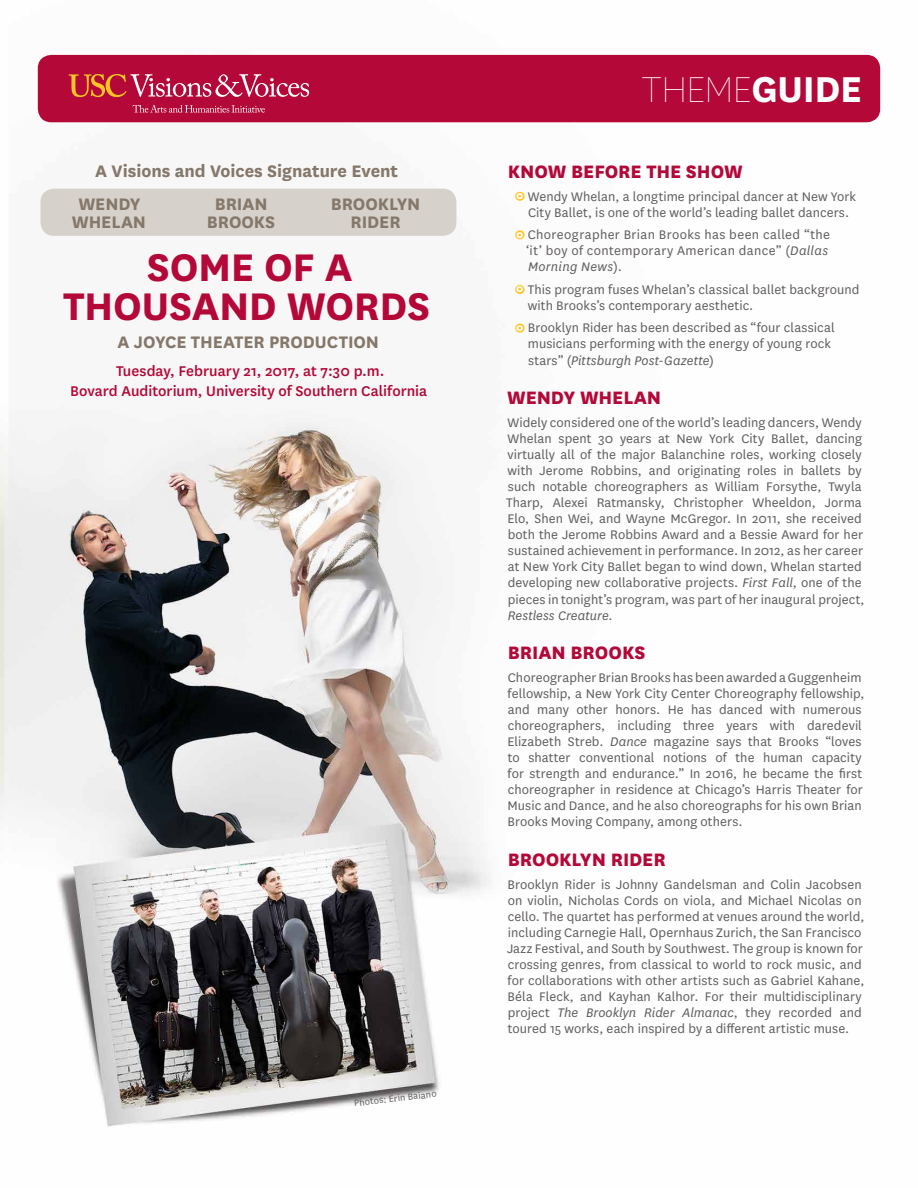
<style>
.page{position:relative;width:918px;height:1188px;background:#fff}
.page>*{position:absolute;margin:0;border:0;box-sizing:border-box;transform-origin:0 0}
.t1{font:700 45px/39px "National";letter-spacing:-.01em;color:#b30838;text-align:center}
.t2{font:100 42px "National";letter-spacing:-.02em;color:#fff}
.t3{font:800 21px "National";letter-spacing:-.005em;color:#b30838}
.t4{font:700 19.5px/18px "National";letter-spacing:-.005em;color:#85786a;text-align:center}
.t5{font:500 16.5px/19.5px "National";color:#b30838;text-align:center}
.t6{font:14.55px/16px "National";letter-spacing:.005em;color:#5f5c5c}
.t7{font:14.55px/16px "National";letter-spacing:.025em;color:#5f5c5c}
.t8{font:10.5px "National";color:#5f5c5c}
.s1{font-weight:700}
.s2{font-family:"Neutraface Text";font-weight:700;font-size:13.5px;color:#fff}
.s3{font-style:italic}
</style>
<div class="page">
<img style="left:0;top:54px;width:881px;height:1073px">
<div style="left:40px;top:189px;width:416px;height:47px;background:#d6d1cb;border-radius:14px"></div>
<div style="left:38px;top:55px;width:842px;height:67px;background:#b30838;border-radius:14px"></div>
<svg style="left:69px;top:74px;width:240px;height:23px"></svg>
<svg style="left:133px;top:105px;width:132px;height:8px"></svg>
<svg style="left:514px;top:190px;width:12px;height:12px"></svg>
<svg style="left:514px;top:229px;width:12px;height:12px"></svg>
<svg style="left:514px;top:283px;width:12px;height:12px"></svg>
<svg style="left:514px;top:322px;width:12px;height:12px"></svg>
<h3 class="t4" style="left:78px;top:153px;width:321px;line-height:33.3px;text-align:left;text-indent:17px">A Visions and Voices Signature Event<br>WENDY</h3>
<h3 class="t4" style="left:72px;top:212px;width:76px">WHELAN</h3>
<h3 class="t4" style="left:207px;top:194px;width:70px">BRIAN<br>BROOKS</h3>
<h3 class="t4" style="left:331px;top:194px;width:91px">BROOKLYN<br>RIDER</h3>
<h1 class="t1" style="left:63px;top:244px;width:369px">SOME OF A<br>THOUSAND WORDS</h1>
<h3 class="t4" style="left:118px;top:331px;width:263px">A JOYCE THEATER PRODUCTION</h3>
<p class="t5" style="left:70px;top:361px;width:359px">Tuesday, February 21, 2017, at 7:30 p.m.<br>Bovard Auditorium, University of Southern California</p>
<p class="t8" style="left:353px;top:1096px;width:84px;rotate:-6deg">Photos: Erin Baiano</p>
<h2 class="t2" style="left:641px;top:64px;width:222px">THEME<span class="s1">GUIDE</span></h2>
<h3 class="t3" style="left:508px;top:157px;width:237px">KNOW BEFORE THE SHOW</h3>
<p class="t6" style="left:516px;top:188px;width:341px;text-align:center"><span class="s2">o</span> Wendy Whelan, a longtime principal dancer at New York<br>City Ballet, is one of the world’s leading ballet dancers.</p>
<p class="t7" style="left:526px;top:226px;width:306px;text-indent:-10px"><span class="s2">o</span> Choreographer Brian Brooks has been called “the ‘it’ boy of contemporary American dance” (<span class="s3">Dallas<br>Morning News</span>).</p>
<p class="t6" style="left:528px;top:281px;width:333px;text-indent:-12px"><span class="s2">o</span> This program fuses Whelan’s classical ballet background with Brooks’s contemporary aesthetic.</p>
<p class="t6" style="left:528px;top:319px;width:308px;text-indent:-12px"><span class="s2">o</span> Brooklyn Rider has been described as “four classical musicians performing with the energy of young rock stars” (<span class="s3">Pittsburgh Post-Gazette</span>)</p>
<h3 class="t3" style="left:507px;top:383px;width:156px">WENDY WHELAN</h3>
<p class="t6" style="left:506px;top:414px;width:360px">Widely considered one of the world’s leading dancers, Wendy Whelan spent 30 years at New York City Ballet, dancing virtually all of the major Balanchine roles, working closely with Jerome Robbins, and originating roles in ballets by such notable choreographers as William Forsythe, Twyla Tharp, Alexei Ratmansky, Christopher Wheeldon, Jorma Elo, Shen Wei, and Wayne McGregor. In 2011, she received both the Jerome Robbins Award and a Bessie Award for her sustained achievement in performance. In 2012, as her career at New York City Ballet began to wind down, Whelan started developing new collaborative projects. <span class="s3">First Fall</span>, one of the pieces in tonight’s program, was part of her inaugural project, <span class="s3">Restless Creature</span>.</p>
<h3 class="t3" style="left:508px;top:638px;width:139px">BRIAN BROOKS</h3>
<p class="t6" style="left:508px;top:669px;width:359px">Choreographer Brian Brooks has been awarded a Guggenheim fellowship, a New York City Center Choreography fellowship, and many other honors. He has danced with numerous choreographers, including three years with daredevil Elizabeth Streb. <span class="s3">Dance</span> magazine says that Brooks “loves to shatter conventional notions of the human capacity for strength and endurance.” In 2016, he became the first choreographer in residence at Chicago’s Harris Theater for Music and Dance, and he also choreographs for his own Brian Brooks Moving Company, among others.</p>
<h3 class="t3" style="left:508px;top:845px;width:160px">BROOKLYN RIDER</h3>
<p class="t6" style="left:507px;top:876px;width:359px">Brooklyn Rider is Johnny Gandelsman and Colin Jacobsen on violin, Nicholas Cords on viola, and Michael Nicolas on cello. The quartet has performed at venues around the world, including Carnegie Hall, Opernhaus Zurich, the San Francisco Jazz Festival, and South by Southwest. The group is known for crossing genres, from classical to world to rock music, and for collaborations with other artists such as Gabriel Kahane, Béla Fleck, and Kayhan Kalhor. For their multidisciplinary project <span class="s3">The Brooklyn Rider Almanac</span>, they recorded and toured 15 works, each inspired by a different artistic muse.</p>
</div>
